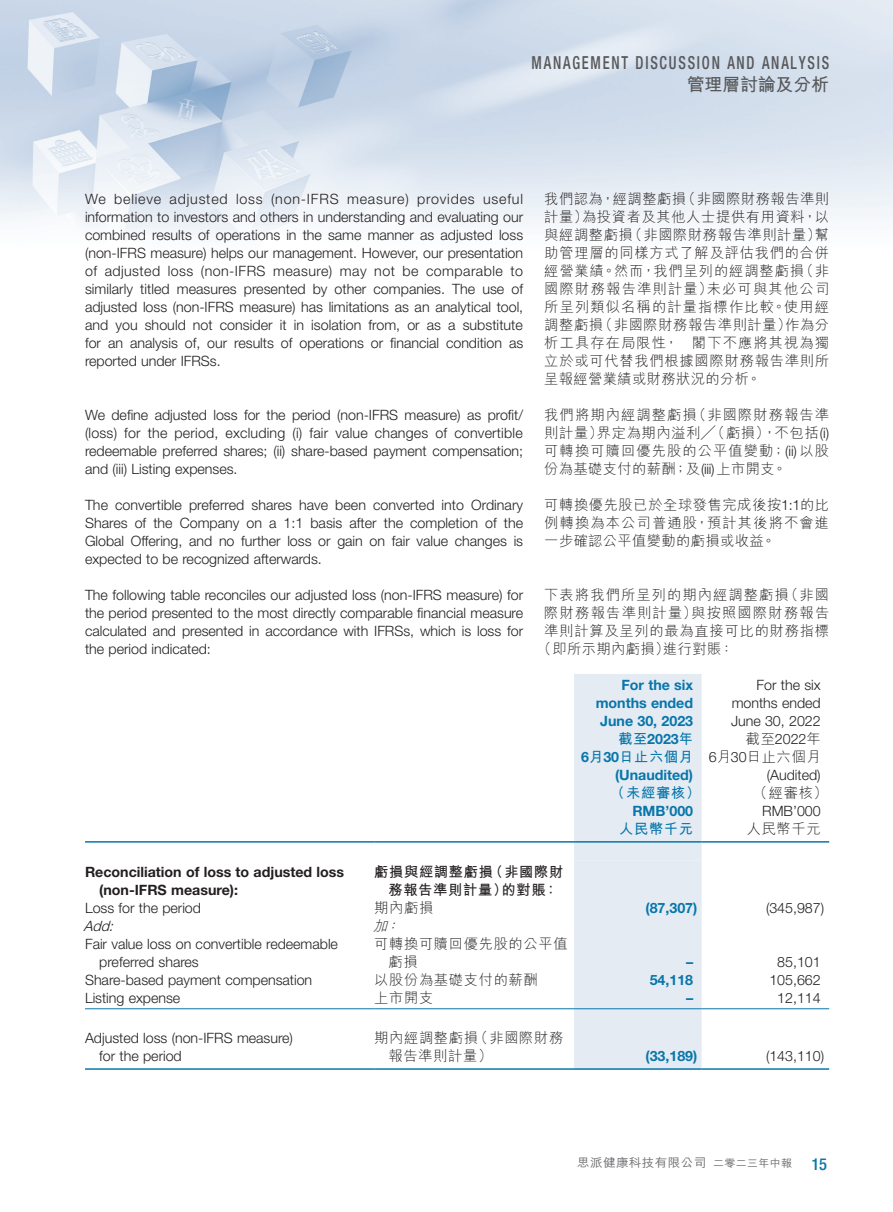
<style>
.page{position:relative;width:893px;height:1212px;background:#fff}
.page>*{position:absolute;margin:0;border:0;box-sizing:border-box;transform-origin:0 0}
.t1{font:500 condensed 18px "Helvetica Neue LT Std";letter-spacing:.125em;color:#57585a;scale:.8 1}
.t2{font:700 18px "M Hei HK";letter-spacing:-.01em;color:#57585a}
.t3{font:300 14.25px/18px "Helvetica Neue LT Std";color:#231f20;text-align:justify}
.t4{font:300 14.25px/18px "M Hei HK";letter-spacing:.05em;color:#231f20;text-align:justify}
.t5{font:700 14.25px/18px "Helvetica Neue LT Std";color:#0876aa;text-align:right}
.t6{font:700 14.25px/18px "Helvetica Neue LT Std";color:#231f20}
.t7{font:700 14.25px/18px "M Hei HK";letter-spacing:.05em;color:#231f20}
.t8{font:700 14.25px "M Hei HK";letter-spacing:.05em;color:#0876aa}
.t9{font:300 14.25px "M Hei HK";letter-spacing:.075em;color:#231f20}
.t10{font:300 14.25px "M Hei HK";letter-spacing:.085em;color:#231f20}
.t11{font:300 14.25px "M Hei HK";letter-spacing:.03em;color:#231f20}
.t12{font:italic 300 14.25px "Helvetica Neue LT Std";color:#231f20}
.t13{font:italic 300 14.25px "M Hei HK";color:#231f20}
.t14{font:500 12px "M Hei HK";letter-spacing:.03em;color:#6c6d70;scale:1.05 1}
.s1{font-family:"Helvetica Neue LT Std"}
.s2{font-family:"M Hei HK"}
.s3{font-size:10.5px}
.s4{font-family:"Helvetica Neue LT Std";font-stretch:condensed;font-size:16.5px;color:#0876aa}
</style>
<div class="page">
<img style="left:0;top:0;width:893px;height:1070px">
<div style="left:574px;top:674px;width:128px;height:394px;background:#e4ebf3"></div>
<hr style="left:85px;top:841px;width:289px;height:1px;background:#0876aa">
<hr style="left:374px;top:841px;width:200px;height:1px;background:#0876aa">
<hr style="left:574px;top:841px;width:128px;height:1px;background:#0876aa">
<hr style="left:702px;top:841px;width:127px;height:1px;background:#0876aa">
<hr style="left:85px;top:1008px;width:289px;height:1px;background:#0876aa">
<hr style="left:374px;top:1008px;width:200px;height:1px;background:#0876aa">
<hr style="left:574px;top:1008px;width:128px;height:1px;background:#0876aa">
<hr style="left:702px;top:1008px;width:127px;height:1px;background:#0876aa">
<hr style="left:85px;top:1068px;width:289px;height:2px;background:#0876aa">
<hr style="left:374px;top:1068px;width:200px;height:2px;background:#0876aa">
<hr style="left:574px;top:1068px;width:128px;height:2px;background:#0876aa">
<hr style="left:702px;top:1068px;width:127px;height:2px;background:#0876aa">
<p class="t1" style="left:532px;top:52px;width:373px">MANAGEMENT DISCUSSION AND ANALYSIS</p>
<p class="t2" style="left:687px;top:72px;width:144px">管理層討論及分析</p>
<p class="t3" style="left:85px;top:190px;width:440px">We believe adjusted loss (non-IFRS measure) provides useful information to investors and others in understanding and evaluating our combined results of operations in the same manner as adjusted loss (non-IFRS measure) helps our management. However, our presentation of adjusted loss (non-IFRS measure) may not be comparable to similarly titled measures presented by other companies. The use of adjusted loss (non-IFRS measure) has limitations as an analytical tool, and you should not consider it in isolation from, or as a substitute for an analysis of, our results of operations or financial condition as reported under IFRSs.</p>
<p class="t3" style="left:85px;top:406px;width:440px">We define adjusted loss for the period (non-IFRS measure) as profit/ (loss) for the period, excluding (i) fair value changes of convertible redeemable preferred shares; (ii) share-based payment compensation; and (iii) Listing expenses.</p>
<p class="t3" style="left:85px;top:496px;width:440px">The convertible preferred shares have been converted into Ordinary Shares of the Company on a 1:1 basis after the completion of the Global Offering, and no further loss or gain on fair value changes is expected to be recognized afterwards.</p>
<p class="t3" style="left:85px;top:586px;width:440px">The following table reconciles our adjusted loss (non-IFRS measure) for the period presented to the most directly comparable financial measure calculated and presented in accordance with IFRSs, which is loss for the period indicated:</p>
<p class="t4" style="left:544px;top:190px;width:286px">我們認為，經調整虧損（非國際財務報告準則計量）為投資者及其他人士提供有用資料，以與經調整虧損（非國際財務報告準則計量）幫助管理層的同樣方式了解及評估我們的合併經營業績。然而，我們呈列的經調整虧損（非國際財務報告準則計量）未必可與其他公司所呈列類似名稱的計量指標作比較。使用經調整虧損（非國際財務報告準則計量）作為分析工具存在局限性， 閣下不應將其視為獨立於或可代替我們根據國際財務報告準則所呈報經營業績或財務狀況的分析。</p>
<p class="t4" style="left:544px;top:406px;width:286px">我們將期內經調整虧損（非國際財務報告準則計量）界定為期內溢利╱（虧損），不包括<span class="s1">(i)</span>可轉換可贖回優先股的公平值變動；<span class="s1">(ii)</span>以股份為基礎支付的薪酬；及<span class="s1">(iii)</span>上市開支。</p>
<p class="t4" style="left:544px;top:496px;width:286px">可轉換優先股已於全球發售完成後按<span class="s1">1:1</span>的比例轉換為本公司普通股，預計其後將不會進一步確認公平值變動的虧損或收益。</p>
<p class="t9" style="left:544px;top:588px;width:286px">下表將我們所呈列的期內經調整虧損（非國</p>
<p class="t10" style="left:544px;top:606px;width:286px">際財務報告準則計量）與按照國際財務報告</p>
<p class="t4" style="left:544px;top:622px;width:286px">準則計算及呈列的最為直接可比的財務指標</p>
<p class="t11" style="left:537px;top:641px;width:198px">（即所示期內虧損）進行對賬：</p>
<p class="t5" style="left:596px;top:676px;width:99px">For the six months ended<br>June 30, 2023</p>
<p class="t3" style="left:731px;top:676px;width:91px;text-indent:26px">For the six months ended June 30, 2022</p>
<p class="t5" style="left:618px;top:730px;width:76px"><span class="s2">截至</span>2023<span class="s2">年</span></p>
<p class="t8" style="left:581px;top:746px;width:113px"><span class="s1">6</span>月<span class="s1">30</span>日止六個月</p>
<p class="t3" style="left:746px;top:730px;width:76px"><span class="s2">截至</span>2022<span class="s2">年</span></p>
<p class="t4" style="left:709px;top:748px;width:113px"><span class="s1">6</span>月<span class="s1">30</span>日止六個月</p>
<p class="t5" style="left:615px;top:766px;width:80px">(Unaudited)</p>
<p class="t3" style="left:767px;top:766px;width:55px">(Audited)</p>
<p class="t8" style="left:611px;top:782px;width:91px">（未經審核）</p>
<p class="t4" style="left:753px;top:784px;width:76px">（經審核）</p>
<p class="t5" style="left:632px;top:802px;width:62px">RMB’000</p>
<p class="t3" style="left:762px;top:802px;width:60px">RMB’000</p>
<p class="t8" style="left:619px;top:818px;width:75px">人民幣千元</p>
<p class="t4" style="left:747px;top:820px;width:75px">人民幣千元</p>
<p class="t6" style="left:99px;top:862px;width:246px;text-indent:-14px">Reconciliation of loss to adjusted loss (non-IFRS measure):</p>
<p class="t7" style="left:388px;top:861px;width:176px;text-indent:-14px">虧損與經調整虧損（非國際財務報告準則計量）的對賬：</p>
<p class="t3" style="left:85px;top:898px;width:118px">Loss for the period</p>
<p class="t4" style="left:374px;top:898px;width:61px">期內虧損</p>
<p class="t5" style="left:645px;top:898px;width:53px">(87,307)</p>
<p class="t3" style="left:766px;top:898px;width:60px">(345,987)</p>
<p class="t12" style="left:84px;top:917px;width:35px">Add:</p>
<p class="t13" style="left:373px;top:918px;width:32px">加：</p>
<p class="t3" style="left:99px;top:934px;width:240px;text-indent:-14px">Fair value loss on convertible redeemable preferred shares</p>
<p class="t4" style="left:388px;top:934px;width:181px;text-indent:-14px">可轉換可贖回優先股的公平值虧損</p>
<p class="t5" style="left:686px;top:952px;width:9px">–</p>
<p class="t3" style="left:777px;top:952px;width:45px">85,101</p>
<p class="t3" style="left:85px;top:970px;width:229px">Share-based payment compensation</p>
<p class="t4" style="left:374px;top:970px;width:165px">以股份為基礎支付的薪酬</p>
<p class="t5" style="left:650px;top:970px;width:45px">54,118</p>
<p class="t3" style="left:769px;top:970px;width:53px">105,662</p>
<p class="t3" style="left:85px;top:988px;width:97px">Listing expense</p>
<p class="t4" style="left:374px;top:988px;width:61px">上市開支</p>
<p class="t5" style="left:686px;top:988px;width:9px">–</p>
<p class="t3" style="left:777px;top:988px;width:45px">12,114</p>
<p class="t3" style="left:99px;top:1029px;width:195px;text-indent:-14px">Adjusted loss (non-IFRS measure) for the period</p>
<p class="t4" style="left:388px;top:1029px;width:176px;text-indent:-14px">期內經調整虧損（非國際財務報告準則計量）</p>
<p class="t5" style="left:645px;top:1047px;width:53px">(33,189)</p>
<p class="t3" style="left:766px;top:1047px;width:60px">(143,110)</p>
<p class="t14" style="left:577px;top:1154px;width:240px">思派健康科技有限公司 <span class="s3">二零二三年中報</span> <span class="s4">15</span></p>
</div>
